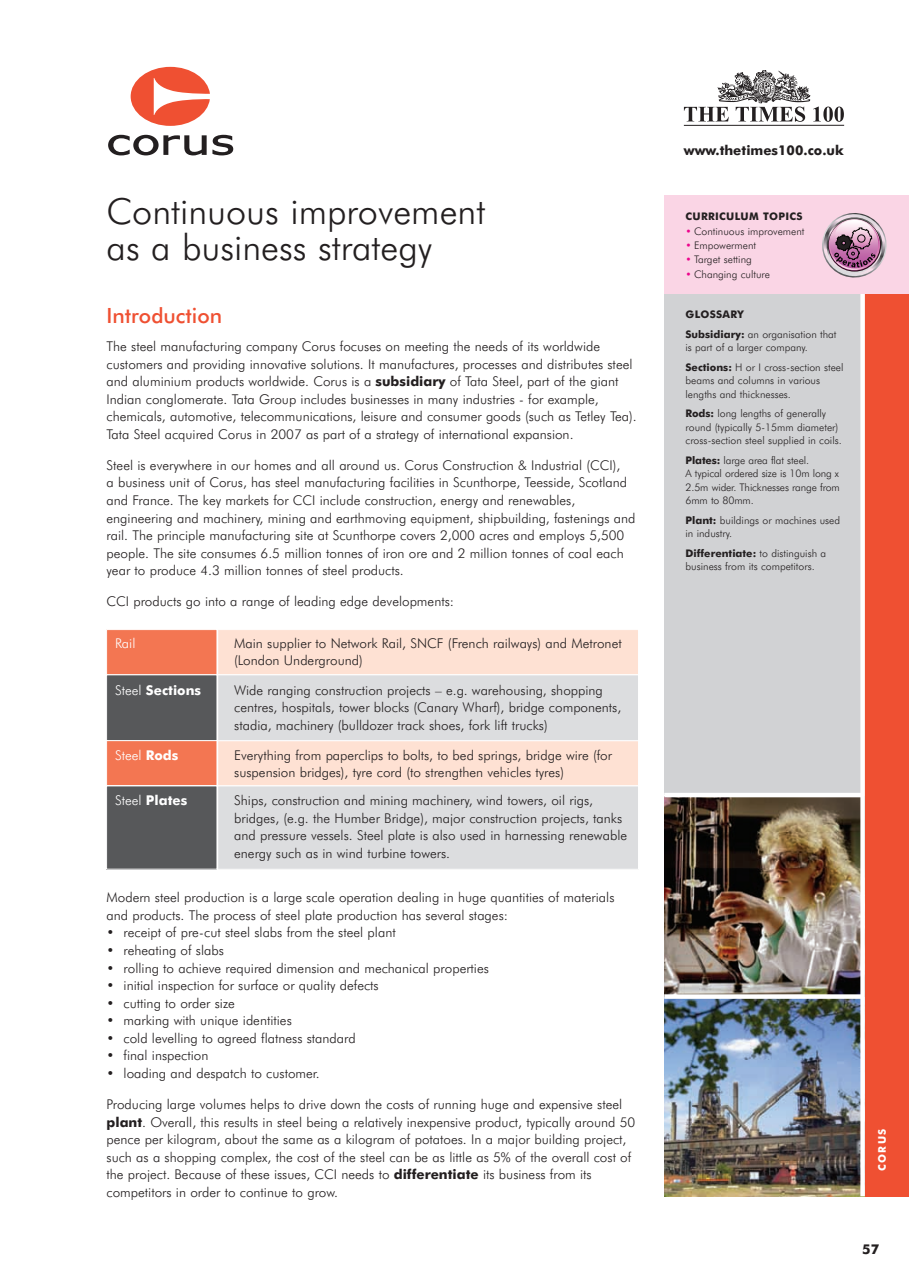
<style>
.page{position:relative;width:909px;height:1282px;background:#fff}
.page>*{position:absolute;margin:0;border:0;box-sizing:border-box;transform-origin:0 0}
.t1{font:300 36px/36px "Futura BT";color:#231f20}
.t2{font:500 21px "Futura BT";color:#ef5032}
.t3{font:300 13.5px/17.5px "Futura BT";color:#231f20}
.t4{font:700 13.5px "Futura BT";color:#fff}
.t5{font:700 13.5px "Futura BT";color:#231f20}
.t6{font:300 13.5px "Futura BT";color:#fff}
.t7{font:300 10.5px/13.5px "Futura BT";color:#231f20}
.t8{font:700 10.5px/19.5px "Futura BT";letter-spacing:.03em;color:#231f20}
.t9{font:700 10.5px "Futura BT";letter-spacing:.125em;color:#fff}
.s1{font-weight:700}
.s2{font-weight:300}
.s3{color:#ed028c}
</style>
<div class="page">
<div style="left:664px;top:196px;width:199px;height:598px;background:#d1d2d4"></div>
<div style="left:861px;top:196px;width:47px;height:999px;background:#ef5032"></div>
<img style="left:664px;top:998px;width:196px;height:197px">
<img style="left:664px;top:797px;width:196px;height:197px">
<svg style="left:860px;top:195px;width:4px;height:1000px;background:#f6f6f6"></svg>
<svg style="left:108px;top:135px;width:98px;height:20px"></svg>
<svg style="left:212px;top:135px;width:21px;height:20px"></svg>
<svg style="left:131px;top:67px;width:79px;height:59px"></svg>
<svg style="left:664px;top:994px;width:197px;height:4px"></svg>
<hr style="left:683px;top:125px;width:160px;height:1px;background:#231f20">
<svg style="left:683px;top:70px;width:160px;height:52px"></svg>
<div style="left:664px;top:196px;width:244px;height:98px;background:#fad5e5"></div>
<div style="left:664px;top:792px;width:197px;height:5px;background:#fff"></div>
<div style="left:106px;top:629px;width:532px;height:240px;background:#fee1d3"></div>
<div style="left:107px;top:674px;width:531px;height:66px;background:#dcdddf"></div>
<div style="left:106px;top:674px;width:532px;height:66px;border:1px solid #fff"></div>
<div style="left:106px;top:629px;width:111px;height:229px;background:#f37652"></div>
<div style="left:107px;top:674px;width:110px;height:66px;background:#57585a"></div>
<div style="left:106px;top:674px;width:111px;height:66px;border:1px solid #fff"></div>
<div style="left:107px;top:785px;width:531px;height:84px;background:#dcdddf"></div>
<div style="left:106px;top:785px;width:532px;height:84px;border:1px solid #fff"></div>
<div style="left:107px;top:785px;width:110px;height:84px;background:#57585a"></div>
<div style="left:106px;top:785px;width:111px;height:84px;border:1px solid #fff"></div>
<hr style="left:216px;top:627px;width:2px;height:256px;background:#fff">
<svg style="left:822px;top:213px;width:64px;height:64px"></svg>
<h1 class="t1" style="left:106px;top:195px;width:380px">Continuous improvement as a business strategy</h1>
<h2 class="t2" style="left:106px;top:306px;width:117px">Introduction</h2>
<p class="t3" style="left:106px;top:338px;width:531px">The steel manufacturing company Corus focuses on meeting the needs of its worldwide customers and providing innovative solutions. It manufactures, processes and distributes steel and aluminium products worldwide. Corus is a <span class="s1">subsidiary</span> of Tata Steel, part of the giant Indian conglomerate. Tata Group includes businesses in many industries - for example, chemicals, automotive, telecommunications, leisure and consumer goods (such as Tetley Tea).<br>Tata Steel acquired Corus in 2007 as part of a strategy of international expansion.</p>
<p class="t3" style="left:106px;top:457px;width:530px">Steel is everywhere in our homes and all around us. Corus Construction &amp; Industrial (CCI),<br>a business unit of Corus, has steel manufacturing facilities in Scunthorpe, Teesside, Scotland and France. The key markets for CCI include construction, energy and renewables, engineering and machinery, mining and earthmoving equipment, shipbuilding, fastenings and rail. The principle manufacturing site at Scunthorpe covers 2,000 acres and employs 5,500 people. The site consumes 6.5 million tonnes of iron ore and 2 million tonnes of coal each year to produce 4.3 million tonnes of steel products.</p>
<p class="t3" style="left:106px;top:593px;width:349px">CCI products go into a range of leading edge developments:</p>
<p class="t6" style="left:115px;top:637px;width:22px">Rail</p>
<p class="t3" style="left:234px;top:635px;width:389px">Main supplier to Network Rail, SNCF (French railways) and Metronet (London Underground)</p>
<p class="t4" style="left:115px;top:684px;width:87px"><span class="s2">Steel</span> Sections</p>
<p class="t3" style="left:234px;top:682px;width:388px">Wide ranging construction projects – e.g. warehousing, shopping centres, hospitals, tower blocks (Canary Wharf), bridge components, stadia, machinery (bulldozer track shoes, fork lift trucks)</p>
<p class="t6" style="left:115px;top:748px;width:65px">Steel <span class="s1">Rods</span></p>
<p class="t3" style="left:234px;top:746px;width:379px">Everything from paperclips to bolts, to bed springs, bridge wire (for suspension bridges), tyre cord (to strengthen vehicles tyres)</p>
<p class="t4" style="left:115px;top:794px;width:74px"><span class="s2">Steel</span> Plates</p>
<p class="t3" style="left:234px;top:792px;width:394px">Ships, construction and mining machinery, wind towers, oil rigs, bridges, (e.g. the Humber Bridge), major construction projects, tanks and pressure vessels. Steel plate is also used in harnessing renewable energy such as in wind turbine towers.</p>
<p class="t3" style="left:106px;top:889px;width:509px">Modern steel production is a large scale operation dealing in huge quantities of materials and products. The process of steel plate production has several stages:</p>
<p class="t3" style="left:106px;top:924px;width:290px">• receipt of pre-cut steel slabs from the steel plant</p>
<p class="t3" style="left:106px;top:942px;width:119px">• reheating of slabs</p>
<p class="t3" style="left:106px;top:959px;width:384px">• rolling to achieve required dimension and mechanical properties</p>
<p class="t3" style="left:106px;top:977px;width:273px">• initial inspection for surface or quality defects</p>
<p class="t3" style="left:106px;top:994px;width:130px">• cutting to order size</p>
<p class="t3" style="left:106px;top:1012px;width:187px">• marking with unique identities</p>
<p class="t3" style="left:106px;top:1029px;width:251px">• cold levelling to agreed flatness standard</p>
<p class="t3" style="left:106px;top:1047px;width:103px">• final inspection</p>
<p class="t3" style="left:106px;top:1065px;width:214px">• loading and despatch to customer.</p>
<p class="t3" style="left:106px;top:1096px;width:530px">Producing large volumes helps to drive down the costs of running huge and expensive steel <span class="s1">plant</span>. Overall, this results in steel being a relatively inexpensive product, typically around 50 pence per kilogram, about the same as a kilogram of potatoes. In a major building project, such as a shopping complex, the cost of the steel can be as little as 5% of the overall cost of the project. Because of these issues, CCI needs to <span class="s1">differentiate</span> its business from its competitors in order to continue to grow.</p>
<p class="t5" style="left:683px;top:144px;width:161px">www.thetimes100.co.uk</p>
<p class="t8" style="left:685px;top:208px;width:118px">CURRICULUM TOPICS</p>
<p class="t7" style="left:685px;top:225px;width:120px"><span class="s3">•</span> Continuous improvement</p>
<p class="t7" style="left:685px;top:239px;width:72px"><span class="s3">•</span> Empowerment</p>
<p class="t7" style="left:685px;top:253px;width:68px"><span class="s3">•</span> Target setting</p>
<p class="t7" style="left:685px;top:268px;width:86px"><span class="s3">•</span> Changing culture</p>
<p class="t8" style="left:685px;top:305px;width:152px">GLOSSARY<br>Subsidiary: <span class="s2">an organisation that</span></p>
<p class="t7" style="left:685px;top:338px;width:159px;line-height:19.5px">is part of a larger company.<br><span class="s1">Sections:</span> H or I cross-section steel</p>
<p class="t7" style="left:685px;top:374px;width:136px">beams and columns in various lengths and thicknesses.</p>
<p class="t7" style="left:685px;top:407px;width:158px"><span class="s1">Rods:</span> long lengths of generally round (typically 5-15mm diameter) cross-section steel supplied in coils.</p>
<p class="t7" style="left:685px;top:454px;width:156px"><span class="s1">Plates:</span> large area flat steel.<br>A typical ordered size is 10m long x<br>2.5m wider. Thicknesses range from<br>6mm to 80mm.</p>
<p class="t7" style="left:685px;top:514px;width:156px"><span class="s1">Plant:</span> buildings or machines used in industry.</p>
<p class="t7" style="left:685px;top:547px;width:142px"><span class="s1">Differentiate:</span> to distinguish a business from its competitors.</p>
<p class="t9" style="left:877px;top:1170px;width:43px;rotate:-90deg">CORUS</p>
<p class="t5" style="left:861px;top:1242px;width:18px">57</p>
</div>
